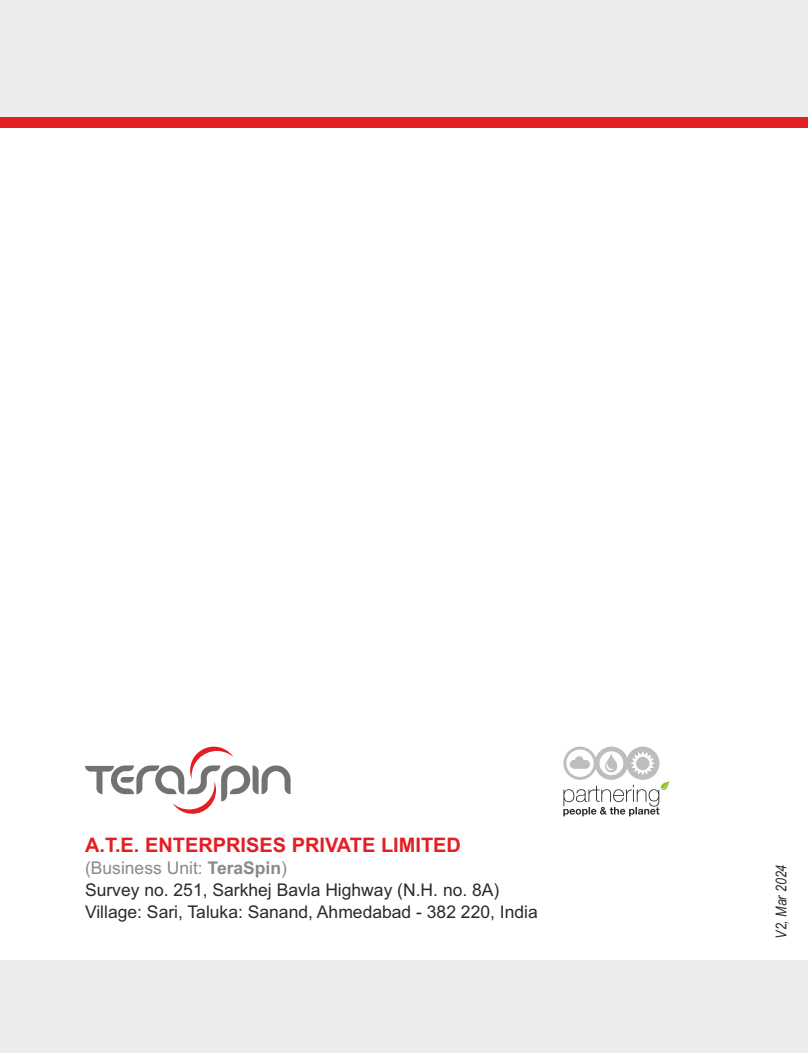
<style>
.page{position:relative;width:808px;height:1053px;background:#fff}
.page>*{position:absolute;margin:0;border:0;box-sizing:border-box;transform-origin:0 0}
.t1{font:700 20px "Arial";color:#e31e24}
.t2{font:17.5px/21.5px "Arial";color:#2b2a29}
.t3{font:italic 15px "Arial Narrow";color:#2b2a29}
.s1{color:#898989}
.s2{font-weight:700;color:#898989}
</style>
<div class="page">
<div style="left:0;top:0;width:808px;height:128px;background:#e31e24"></div>
<div style="left:0;top:0;width:808px;height:117px;background:#ebecec"></div>
<div style="left:0;top:959px;width:808px;height:93px;background:#ebecec"></div>
<svg style="left:85px;top:746px;width:206px;height:67px"></svg>
<svg style="left:563px;top:746px;width:107px;height:70px"></svg>
<p class="t1" style="left:85px;top:837px;width:377px">A.T.E. ENTERPRISES PRIVATE LIMITED</p>
<p class="t2" style="left:85px;top:859px;width:454px"><span class="s1">(Business Unit:</span> <span class="s2">TeraSpin</span><span class="s1">)<br></span>Survey no. 251, Sarkhej Bavla Highway (N.H. no. 8A)<br>Village: Sari, Taluka: Sanand, Ahmedabad - 382 220, India</p>
<p class="t3" style="left:775px;top:938px;width:75px;rotate:-90deg">V2, Mar 2024</p>
</div>
